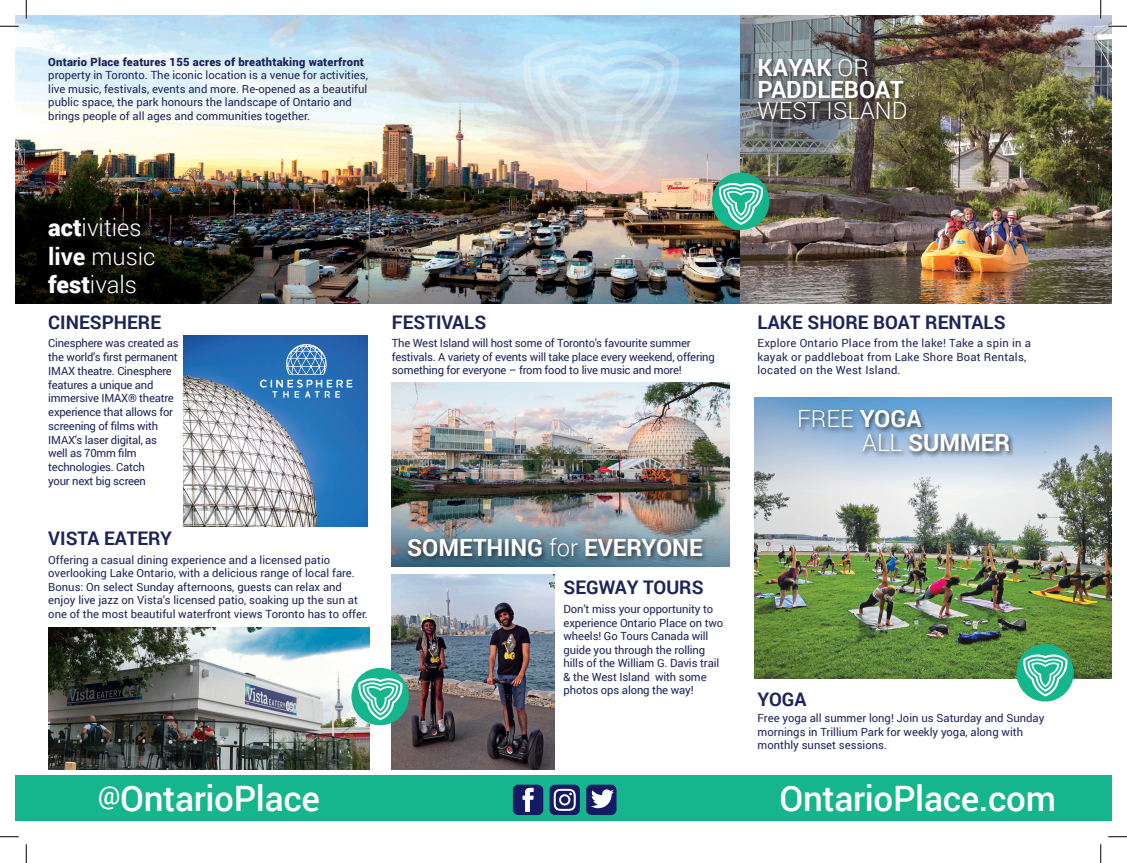
<style>
.page{position:relative;width:1127px;height:863px;background:#fff}
.page>*{position:absolute;margin:0;border:0;box-sizing:border-box;transform-origin:0 0}
.t1{font:500 35px "Roboto";letter-spacing:-.01em;color:#fff}
.t2{font:300 23.75px "Roboto";color:#fff}
.t3{font:700 23.75px "Roboto";color:#fff}
.t4{font:700 18.75px "Roboto";color:#1e245a}
.t5{font:11.25px/13.5px "Roboto";color:#1e245a}
.t6{font:11.25px/13.5px "Roboto";letter-spacing:-.02em;color:#1e245a}
.t7{font:11.25px/13.5px "Roboto";letter-spacing:.02em;color:#1e245a}
.s1{font-weight:900}
.s2{font-weight:300}
.s3{font-weight:700}
</style>
<div class="page">
<img style="left:49px;top:627px;width:320px;height:142px">
<img style="left:392px;top:383px;width:337px;height:183px">
<div style="left:15px;top:775px;width:1097px;height:45px;background:#15b68d"></div>
<img style="left:15px;top:15px;width:1096px;height:288px">
<img style="left:392px;top:574px;width:162px;height:195px">
<img style="left:754px;top:397px;width:358px;height:281px">
<div style="left:712px;top:172px;width:57px;height:58px;background:#15b68d;border-radius:50%"></div>
<svg style="left:719px;top:183px;width:44px;height:42px"></svg>
<div style="left:351px;top:668px;width:58px;height:57px;background:#15b68d;border-radius:50%"></div>
<svg style="left:358px;top:678px;width:45px;height:42px"></svg>
<div style="left:1016px;top:644px;width:58px;height:57px;background:#15b68d;border-radius:50%"></div>
<svg style="left:1023px;top:654px;width:44px;height:42px"></svg>
<div style="left:46px;top:215px;width:115px;height:85px;background:#231f20;opacity:.75"></div>
<div style="left:406px;top:535px;width:302px;height:28px;background:#231f20;opacity:.75"></div>
<div style="left:796px;top:407px;width:220px;height:51px;background:#231f20;opacity:.75"></div>
<div style="left:756px;top:56px;width:157px;height:70px;background:#231f20;opacity:.75"></div>
<svg style="left:523px;top:40px;width:157px;height:149px;background:#cfd6da"></svg>
<div style="left:586px;top:784px;width:30px;height:31px;background:#141b64;border-radius:5px"></div>
<svg style="left:591px;top:789px;width:23px;height:19px"></svg>
<div style="left:513px;top:784px;width:30px;height:31px;background:#141b64;border-radius:5px"></div>
<svg style="left:522px;top:787px;width:12px;height:24px"></svg>
<div style="left:549px;top:784px;width:31px;height:31px;background:#141b64;border-radius:5px"></div>
<svg style="left:554px;top:788px;width:22px;height:22px"></svg>
<img style="left:184px;top:335px;width:184px;height:191px">
<svg style="left:260px;top:344px;width:92px;height:53px;background:#4682c0"></svg>
<svg style="left:0;top:25px;width:19px;height:2px"></svg>
<svg style="left:1108px;top:25px;width:19px;height:2px"></svg>
<svg style="left:0;top:836px;width:19px;height:1px"></svg>
<svg style="left:1108px;top:836px;width:19px;height:1px"></svg>
<svg style="left:25px;top:0;width:2px;height:19px"></svg>
<svg style="left:25px;top:844px;width:2px;height:18px"></svg>
<svg style="left:1100px;top:0;width:1px;height:19px"></svg>
<svg style="left:1100px;top:844px;width:1px;height:18px"></svg>
<p class="t5" style="left:48px;top:55px;width:321px"><span class="s1">Ontario Place features 155 acres of breathtaking waterfront </span>property in Toronto. The iconic location is a venue for activities, live music, festivals, events and more. Re-opened as a beautiful public space, the park honours the landscape of Ontario and brings people of all ages and communities together.</p>
<p class="t3" style="left:758px;top:51px;width:113px">KAYAK <span class="s2">OR</span></p>
<p class="t3" style="left:758px;top:72px;width:148px">PADDLEBOAT</p>
<p class="t2" style="left:758px;top:94px;width:151px">WEST ISLAND</p>
<p class="t2" style="left:48px;top:211px;width:95px"><span class="s1">act</span>ivities</p>
<p class="t2" style="left:48px;top:240px;width:109px"><span class="s3">live</span> music</p>
<p class="t2" style="left:48px;top:268px;width:90px"><span class="s1">fest</span>ivals</p>
<p class="t4" style="left:48px;top:309px;width:114px">CINESPHERE</p>
<p class="t6" style="left:48px;top:336px;width:132px">Cinesphere was created as</p>
<p class="t6" style="left:48px;top:350px;width:131px">the world’s first permanent</p>
<p class="t6" style="left:48px;top:363px;width:125px">IMAX theatre. Cinesphere</p>
<p class="t6" style="left:48px;top:377px;width:107px">features a unique and</p>
<p class="t6" style="left:48px;top:391px;width:127px">immersive IMAX® theatre</p>
<p class="t6" style="left:48px;top:405px;width:126px">experience that allows for</p>
<p class="t6" style="left:48px;top:418px;width:111px">screening of films with</p>
<p class="t6" style="left:48px;top:432px;width:110px">IMAX’s laser digital, as</p>
<p class="t6" style="left:48px;top:446px;width:90px">well as 70mm film</p>
<p class="t6" style="left:48px;top:460px;width:98px">technologies. Catch</p>
<p class="t6" style="left:48px;top:473px;width:99px">your next big screen</p>
<p class="t4" style="left:48px;top:525px;width:125px">VISTA EATERY</p>
<p class="t5" style="left:48px;top:552px;width:321px">Offering a casual dining experience and a licensed patio overlooking Lake Ontario, with a delicious range of local fare.<br>Bonus: On select Sunday afternoons, guests can relax and enjoy live jazz on Vista’s licensed patio, soaking up the sun at one of the most beautiful waterfront views Toronto has to offer.</p>
<p class="t4" style="left:392px;top:309px;width:96px">FESTIVALS</p>
<p class="t6" style="left:392px;top:336px;width:324px">The West Island will host some of Toronto’s favourite summer festivals. A variety of events will take place every weekend, offering something for everyone – from food to live music and more!</p>
<p class="t3" style="left:407px;top:531px;width:297px">SOMETHING <span class="s2">for</span> EVERYONE</p>
<p class="t4" style="left:564px;top:574px;width:142px">SEGWAY TOURS</p>
<p class="t5" style="left:564px;top:602px;width:161px">Don’t miss your opportunity to experience Ontario Place on two wheels! Go Tours Canada will guide you through the rolling hills of the William G. Davis trail &amp; the West Island with some photos ops along the way!</p>
<p class="t1" style="left:98px;top:773px;width:223px"><sup>@</sup>OntarioPlace</p>
<p class="t4" style="left:758px;top:309px;width:249px">LAKE SHORE BOAT RENTALS</p>
<p class="t7" style="left:758px;top:336px;width:275px">Explore Ontario Place from the lake! Take a spin in a kayak or paddleboat from Lake Shore Boat Rentals, located on the West Island.</p>
<p class="t2" style="left:797px;top:402px;width:126px">FREE <span class="s3">YOGA</span></p>
<p class="t3" style="left:862px;top:426px;width:149px"><span class="s2">ALL</span> SUMMER</p>
<p class="t4" style="left:758px;top:686px;width:50px">YOGA</p>
<p class="t5" style="left:758px;top:711px;width:288px">Free yoga all summer long! Join us Saturday and Sunday mornings in Trillium Park for weekly yoga, along with monthly sunset sessions.</p>
<p class="t1" style="left:779px;top:773px;width:278px">OntarioPlace.com</p>
</div>
